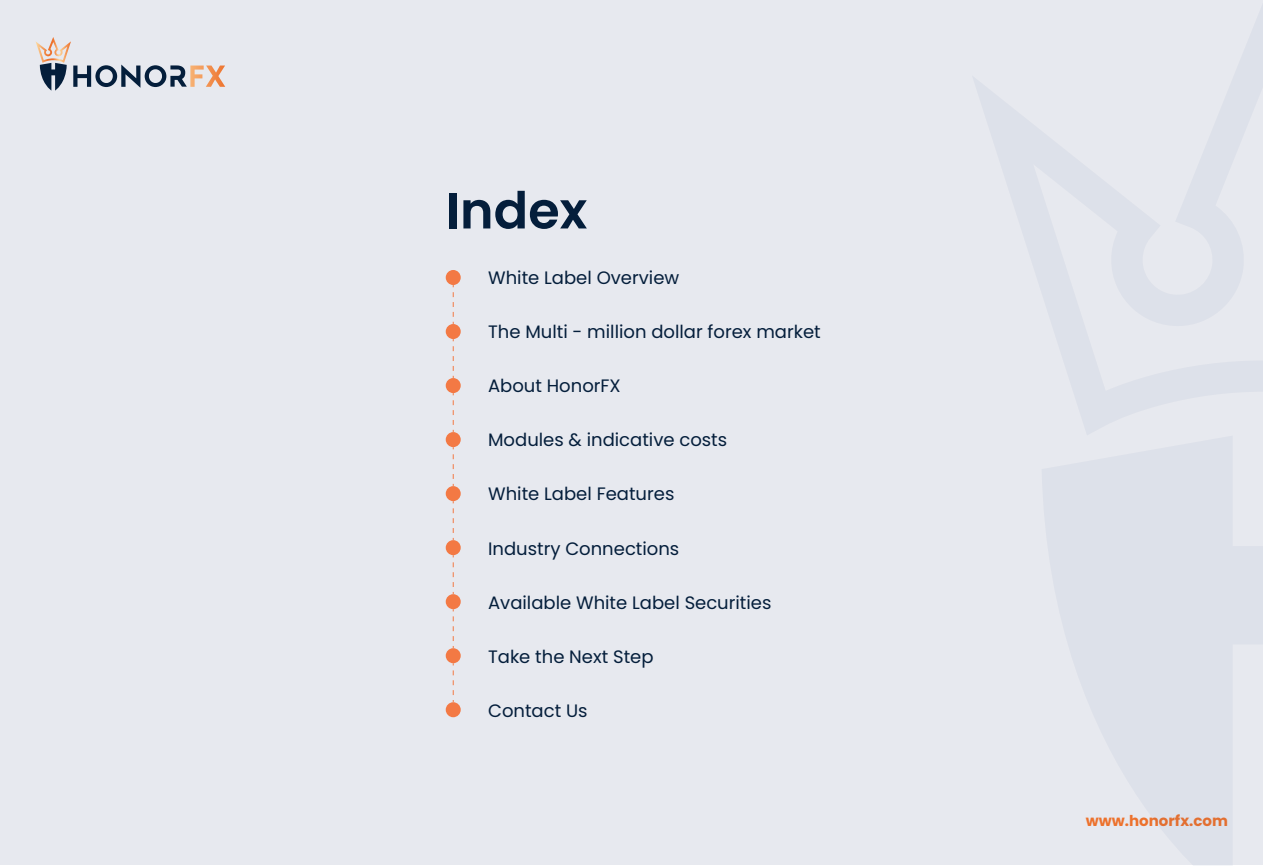
<style>
.page{position:relative;width:1263px;height:866px;background:#fff}
.page>*{position:absolute;margin:0;border:0;box-sizing:border-box;transform-origin:0 0}
.t1{font:600 50.85px "Poppins";color:#041e3b}
.t2{font:18px "Poppins";color:#041e3b}
.t3{font:700 15px "Poppins";color:#ed722d}
</style>
<div class="page">
<div style="left:0;top:0;width:1263px;height:864px;background:#e7e9ef"></div>
<svg style="left:36px;top:37px;width:189px;height:54px"></svg>
<div style="left:446px;top:270px;width:15px;height:15px;background:#f37944;border-radius:50%"></div>
<svg style="left:453px;top:285px;width:1px;height:39px"></svg>
<div style="left:446px;top:324px;width:15px;height:15px;background:#f37944;border-radius:50%"></div>
<svg style="left:453px;top:339px;width:1px;height:39px"></svg>
<div style="left:446px;top:378px;width:15px;height:15px;background:#f37944;border-radius:50%"></div>
<svg style="left:453px;top:393px;width:1px;height:39px"></svg>
<div style="left:446px;top:432px;width:15px;height:15px;background:#f37944;border-radius:50%"></div>
<svg style="left:453px;top:447px;width:1px;height:39px"></svg>
<div style="left:446px;top:486px;width:15px;height:15px;background:#f37944;border-radius:50%"></div>
<svg style="left:453px;top:501px;width:1px;height:39px"></svg>
<div style="left:446px;top:540px;width:15px;height:15px;background:#f37944;border-radius:50%"></div>
<svg style="left:453px;top:555px;width:1px;height:39px"></svg>
<div style="left:446px;top:594px;width:15px;height:15px;background:#f37944;border-radius:50%"></div>
<svg style="left:453px;top:609px;width:1px;height:39px"></svg>
<div style="left:446px;top:648px;width:15px;height:15px;background:#f37944;border-radius:50%"></div>
<svg style="left:453px;top:663px;width:1px;height:39px"></svg>
<div style="left:446px;top:702px;width:15px;height:15px;background:#f37944;border-radius:50%"></div>
<h1 class="t1" style="left:446px;top:181px;width:143px">Index</h1>
<p class="t2" style="left:488px;top:267px;width:193px">White Label Overview</p>
<p class="t2" style="left:488px;top:321px;width:334px">The Multi - million dollar forex market</p>
<p class="t2" style="left:488px;top:375px;width:134px">About HonorFX</p>
<p class="t2" style="left:488px;top:429px;width:241px">Modules &amp; indicative costs</p>
<p class="t2" style="left:488px;top:483px;width:188px">White Label Features</p>
<p class="t2" style="left:488px;top:538px;width:193px">Industry Connections</p>
<p class="t2" style="left:488px;top:592px;width:285px">Available White Label Securities</p>
<p class="t2" style="left:488px;top:646px;width:167px">Take the Next Step</p>
<p class="t2" style="left:488px;top:700px;width:101px">Contact Us</p>
<p class="t3" style="left:1086px;top:811px;width:143px">www.honorfx.com</p>
</div>
